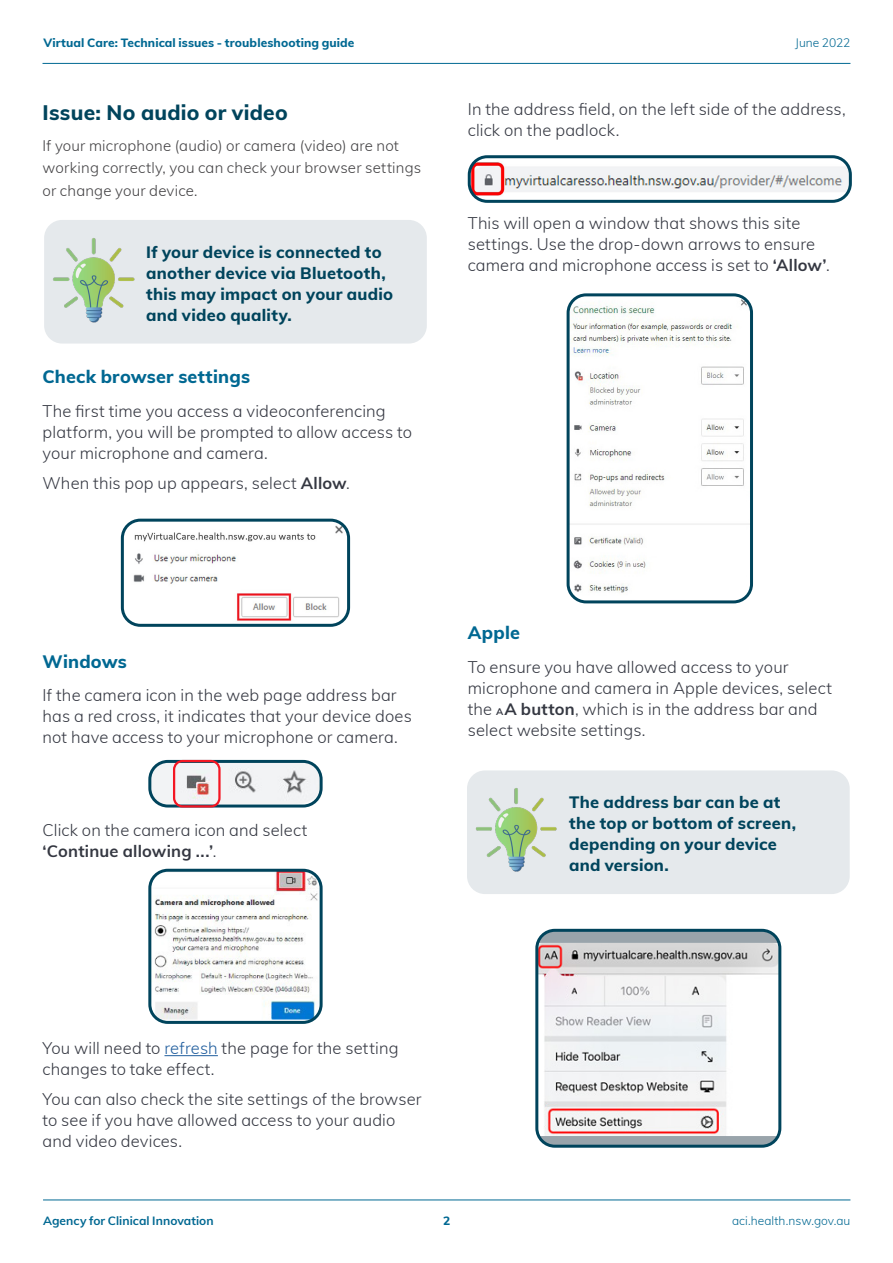
<style>
.page{position:relative;width:893px;height:1263px;background:#fff}
.page>*{position:absolute;margin:0;border:0;box-sizing:border-box;transform-origin:0 0}
._1__Heading_H1{font:800 21px "Muli";letter-spacing:.01em;color:#00445c}
._1__Heading_H2{font:800 18px "Muli";letter-spacing:.01em;color:#006892}
._2__Body_Copy_P{font:300 16.5px/21px "Muli";letter-spacing:.01em;color:#343741}
._1__Heading_H1-2{font:800 16.5px/21px "Muli";letter-spacing:.015em;color:#00445c}
.Body{font:300 15px/22.5px "Muli";letter-spacing:.015em;color:#414042}
._3_2_Numbered_Lvl_1{font:800 12px "Muli";letter-spacing:.01em;color:#006892}
._3_2_Numbered_Lvl_1-2{font:300 12px "Muli";letter-spacing:.005em;color:#006892}
._3_2_Numbered_Lvl_1-3{font:700 12px "Muli";letter-spacing:.005em;color:#006892}
.s1{font-weight:700}
.s2{font-weight:700;font-size:9.6px}
.s3{color:#215e9e}
</style>
<div class="page">
<hr style="left:43px;top:63px;width:807px;height:1px;background:#006892">
<hr style="left:43px;top:1199px;width:807px;height:1px;background:#006892">
<hr style="left:164px;top:1055px;width:54px;height:1px;background:#215e9e">
<img style="left:122px;top:520px;width:227px;height:103px">
<div style="left:121px;top:519px;width:229px;height:108px;border:3px solid #00445c;border-radius:18px"></div>
<img style="left:152px;top:764px;width:167px;height:42px">
<div style="left:148px;top:760px;width:175px;height:47px;border:3px solid #00445c;border-radius:18px"></div>
<div style="left:173px;top:760px;width:48px;height:47px;border:2px solid #f41623;border-radius:9px"></div>
<img style="left:152px;top:873px;width:167px;height:147px">
<div style="left:148px;top:869px;width:175px;height:155px;border:3px solid #00445c;border-radius:18px"></div>
<img style="left:469px;top:159px;width:379px;height:40px">
<div style="left:468px;top:155px;width:384px;height:48px;border:3px solid #00445c;border-radius:18px"></div>
<img style="left:568px;top:297px;width:181px;height:305px">
<div style="left:567px;top:293px;width:186px;height:310px;border:3px solid #00445c;border-radius:18px"></div>
<div style="left:467px;top:770px;width:383px;height:124px;background:#e5e9ec;border-radius:18px"></div>
<div style="left:537px;top:930px;width:243px;height:216px;background:#99a4ab;border-radius:18px"></div>
<img style="left:539px;top:943px;width:238px;height:193px">
<div style="left:535px;top:929px;width:246px;height:219px;border:3px solid #00445c;border-radius:18px"></div>
<div style="left:44px;top:220px;width:383px;height:124px;background:#e5e9ec;border-radius:18px"></div>
<img style="left:44px;top:234px;width:91px;height:101px">
<img style="left:467px;top:784px;width:90px;height:97px">
<p class="_3_2_Numbered_Lvl_1" style="left:43px;top:34px;width:313px">Virtual Care: Technical issues - troubleshooting guide</p>
<p class="_3_2_Numbered_Lvl_1-2" style="left:795px;top:34px;width:57px">June 2022</p>
<h1 class="_1__Heading_H1" style="left:43px;top:97px;width:247px">Issue: No audio or video</h1>
<p class="Body" style="left:43px;top:133px;width:380px">If your microphone (audio) or camera (video) are not working correctly, you can check your browser settings or change your device.</p>
<h1 class="_1__Heading_H1-2" style="left:146px;top:241px;width:248px">If your device is connected to another device via Bluetooth, this may impact on your audio and video quality.</h1>
<h2 class="_1__Heading_H2" style="left:43px;top:364px;width:209px">Check browser settings</h2>
<p class="_2__Body_Copy_P" style="left:43px;top:400px;width:371px">The first time you access a videoconferencing platform, you will be prompted to allow access to your microphone and camera.</p>
<p class="_2__Body_Copy_P" style="left:43px;top:471px;width:309px">When this pop up appears, select <span class="s1">Allow</span>.</p>
<p class="_2__Body_Copy_P" style="left:468px;top:98px;width:379px">In the address field, on the left side of the address, click on the padlock.</p>
<p class="_2__Body_Copy_P" style="left:468px;top:212px;width:364px">This will open a window that shows this site settings. Use the drop-down arrows to ensure camera and microphone access is set to <span class="s1">‘Allow’</span>.</p>
<h2 class="_1__Heading_H2" style="left:43px;top:648px;width:86px">Windows</h2>
<p class="_2__Body_Copy_P" style="left:43px;top:684px;width:371px">If the camera icon in the web page address bar has a red cross, it indicates that your device does not have access to your microphone or camera.</p>
<p class="_2__Body_Copy_P" style="left:43px;top:819px;width:266px">Click on the camera icon and select <span class="s1">‘Continue allowing ...’</span>.</p>
<h2 class="_1__Heading_H2" style="left:468px;top:619px;width:54px">Apple</h2>
<p class="_2__Body_Copy_P" style="left:468px;top:655px;width:366px">To ensure you have allowed access to your microphone and camera in Apple devices, select the <span class="s2">A</span><span class="s1">A button</span>, which is in the address bar and select website settings.</p>
<h1 class="_1__Heading_H1-2" style="left:569px;top:791px;width:228px">The address bar can be at the top or bottom of screen, depending on your device and version.</h1>
<p class="_2__Body_Copy_P" style="left:43px;top:1037px;width:357px">You will need to <span class="s3">refresh</span> the page for the setting changes to take effect.</p>
<p class="_2__Body_Copy_P" style="left:43px;top:1088px;width:381px">You can also check the site settings of the browser to see if you have allowed access to your audio and video devices.</p>
<p class="_3_2_Numbered_Lvl_1-3" style="left:43px;top:1211px;width:172px">Agency for Clinical Innovation</p>
<p class="_3_2_Numbered_Lvl_1" style="left:443px;top:1211px;width:9px">2</p>
<p class="_3_2_Numbered_Lvl_1-2" style="left:732px;top:1211px;width:120px">aci.health.nsw.gov.au</p>
</div>
